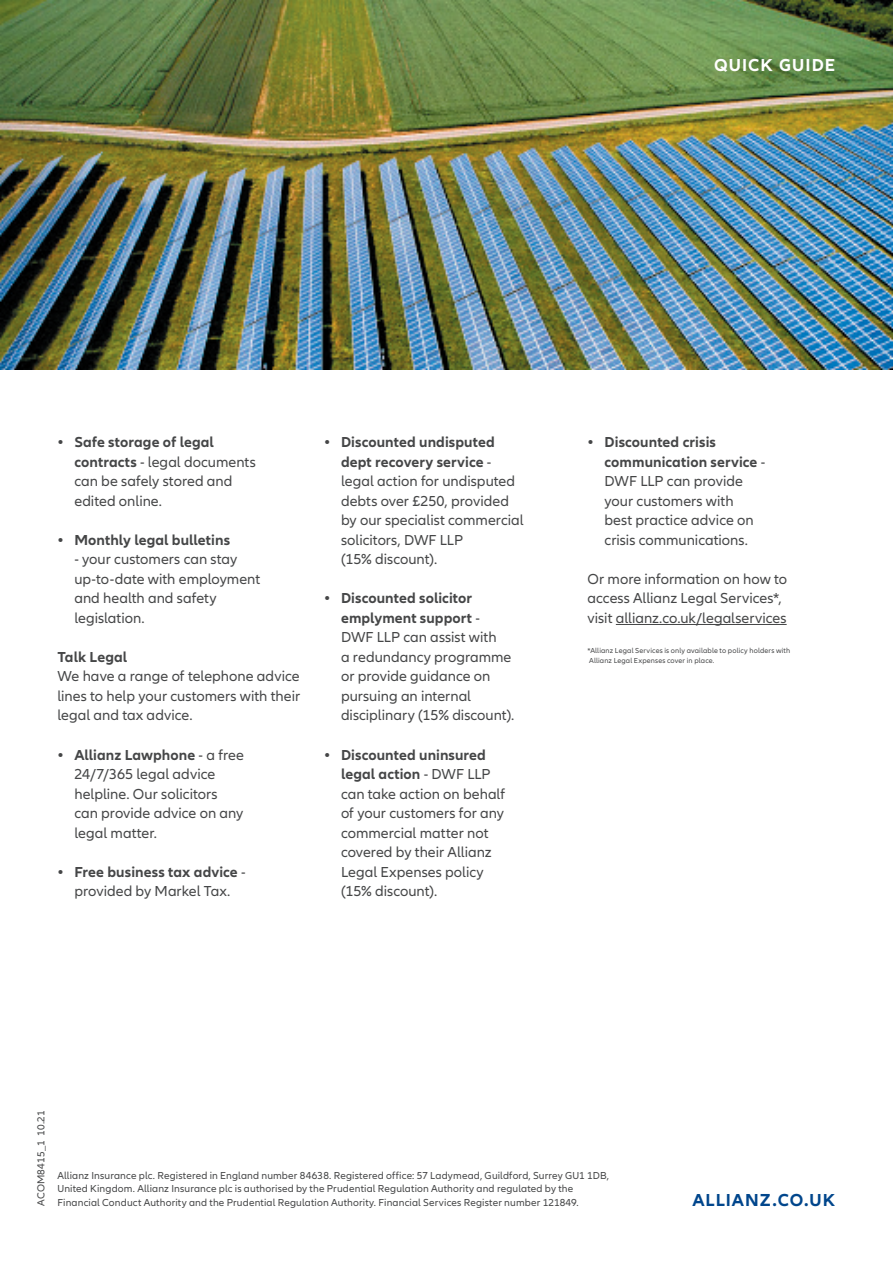
<style>
.page{position:relative;width:893px;height:1263px;background:#fff}
.page>*{position:absolute;margin:0;border:0;box-sizing:border-box;transform-origin:0 0}
.t1{font:700 18px "Allianz Neo";letter-spacing:.055em;color:#01468c}
.t2{font:700 18px "Allianz Neo";letter-spacing:.06em;color:#fff}
.t3{font:15px/19.5px "Allianz Neo";color:#454647}
.t4{font:700 15px/19.5px "Allianz Neo";letter-spacing:.005em;color:#454647;text-align:center}
.t5{font:10.5px/13.5px "Allianz Neo";letter-spacing:.015em;color:#454647}
.t6{font:7.5px/10.5px "Allianz Neo";letter-spacing:.02em;color:#454647}
.s1{font-weight:700}
.s2{font-weight:400}
</style>
<div class="page">
<img style="left:0;top:0;width:893px;height:369px">
<hr style="left:616px;top:624px;width:171px;height:1px;background:#454647">
<p class="t2" style="left:714px;top:55px;width:123px">QUICK GUIDE</p>
<p class="t3" style="left:74px;top:433px;width:183px;text-indent:-17px"><span class="s1">• Safe storage of legal contracts</span> - legal documents can be safely stored and edited online.</p>
<p class="t4" style="left:57px;top:530px;width:174px">• Monthly legal bulletins</p>
<p class="t3" style="left:74px;top:550px;width:187px">- your customers can stay up-to-date with employment and health and safety legislation.</p>
<p class="t4" style="left:57px;top:647px;width:71px">Talk Legal</p>
<p class="t3" style="left:57px;top:667px;width:244px;text-align:justify">We have a range of telephone advice lines to help your customers with their legal and tax advice.</p>
<p class="t3" style="left:74px;top:745px;width:171px;text-indent:-17px"><span class="s1">• Allianz Lawphone</span> - a free<br>24/7/365 legal advice helpline. Our solicitors can provide advice on any legal matter.</p>
<p class="t4" style="left:57px;top:862px;width:190px">• Free business tax advice <span class="s2">- provided by Markel Tax.</span></p>
<p class="t3" style="left:341px;top:433px;width:184px;text-indent:-17px"><span class="s1">• Discounted undisputed dept recovery service</span> - legal action for undisputed debts over £250, provided by our specialist commercial solicitors, DWF LLP<br>(15% discount).</p>
<p class="t3" style="left:341px;top:589px;width:175px;text-indent:-17px"><span class="s1">• Discounted solicitor emplyment support</span> -<br>DWF LLP can assist with<br>a redundancy programme or provide guidance on pursuing an internal disciplinary (15% discount).</p>
<p class="t3" style="left:341px;top:745px;width:166px;text-indent:-17px"><span class="s1">• Discounted uninsured legal action</span> - DWF LLP can take action on behalf of your customers for any commercial matter not covered by their Allianz<br>Legal Expenses policy (15% discount).</p>
<p class="t3" style="left:604px;top:433px;width:162px;text-indent:-17px"><span class="s1">• Discounted crisis communication service</span> -<br>DWF LLP can provide your customers with<br>best practice advice on crisis communications.</p>
<p class="t3" style="left:587px;top:570px;width:201px">Or more information on how to access Allianz Legal Services*, visit allianz.co.uk/legalservices</p>
<p class="t6" style="left:587px;top:645px;width:204px">*Allianz Legal Services is only available to policy holders with<br>Allianz Legal Expenses cover in place.</p>
<p class="t5" style="left:35px;top:1205px;width:96px;rotate:-90deg">ACOM8415_1 10.21</p>
<p class="t5" style="left:57px;top:1168px;width:553px">Allianz Insurance plc. Registered in England number 84638. Registered office: 57 Ladymead, Guildford, Surrey GU1 1DB,<br>United Kingdom. Allianz Insurance plc is authorised by the Prudential Regulation Authority and regulated by the</p>
<p class="t5" style="left:57px;top:1195px;width:523px">Financial Conduct Authority and the Prudential Regulation Authority. Financial Services Register number 121849.</p>
<p class="t1" style="left:692px;top:1189px;width:144px">ALLIANZ.CO.UK</p>
</div>
